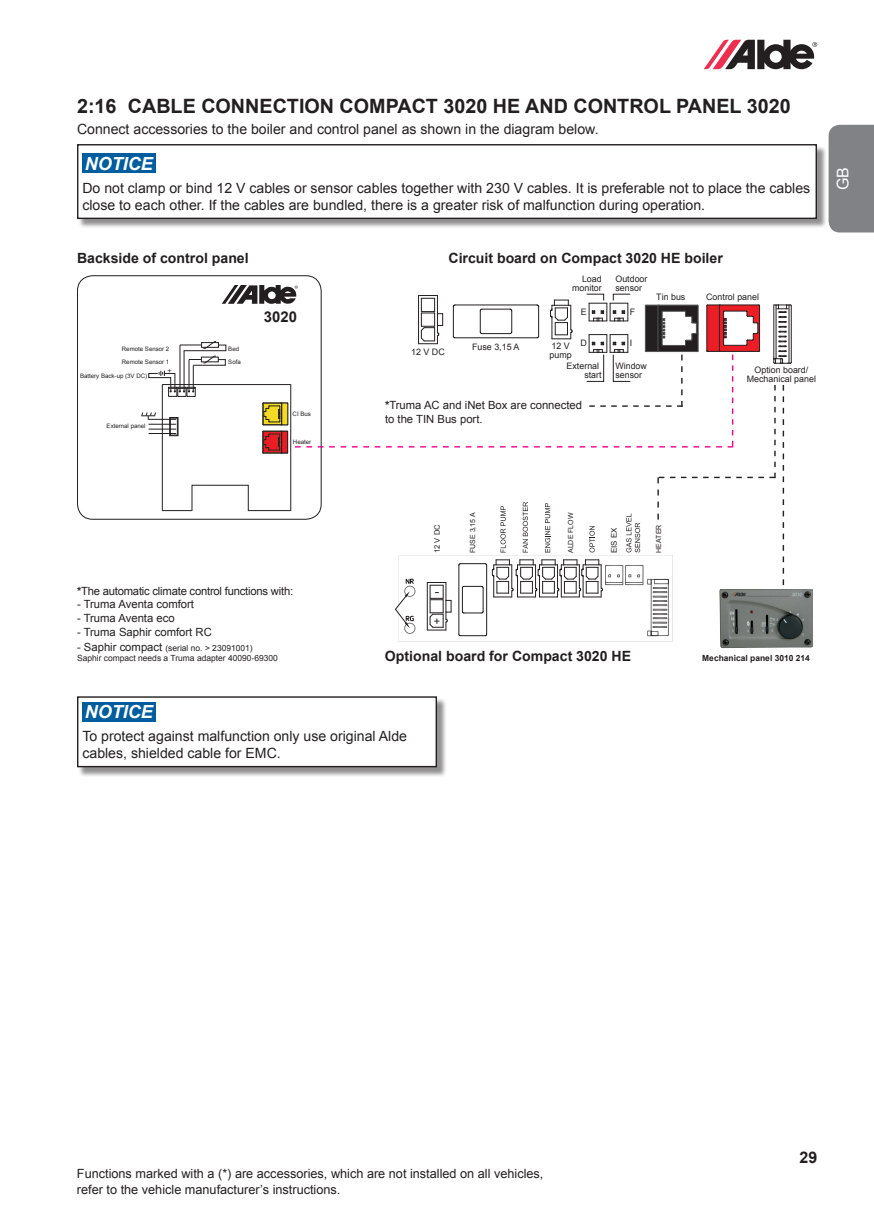
<style>
.page{position:relative;width:874px;height:1225px;background:#fff}
.page>*{position:absolute;margin:0;border:0;box-sizing:border-box;transform-origin:0 0}
.t1{font:700 19.8px "Arial";color:#231f20}
.t2{font:italic 700 18px "Arial";color:#fff}
.t3{font:700 16px "Arial";color:#231f20}
.t4{font:16px "Arial";color:#fff}
.t5{font:700 14.8px "Arial";color:#231f20}
.t6{font:14px/17px "Arial";color:#231f20}
.t7{font:700 14px "Arial";color:#231f20}
.t8{font:13.4px "Arial";color:#231f20}
.t9{font:12.6px/15.2px "Arial";color:#231f20}
.t10{font:11.2px/13.6px "Arial";color:#231f20}
.t11{font:11.2px "Arial";letter-spacing:-.02em;color:#231f20}
.t12{font:11px "Arial";color:#231f20}
.t13{font:8.8px/8.8px "Arial";color:#231f20}
.t14{font:8.4px/10.2px "Arial";color:#231f20}
.t15{font:700 8.4px "Arial";color:#231f20}
.t16{font:7.8px "Arial";color:#231f20}
.t17{font:7.6px "Arial";color:#231f20}
.t18{font:7px "Arial";color:#231f20}
.t19{font:6px "Arial";color:#231f20}
.s1{font-weight:700}
.s2{font-size:11.2px}
</style>
<div class="page">
<svg style="left:704px;top:40px;width:112px;height:29px"></svg>
<div style="left:828px;top:125px;width:45px;height:107px;background:#808285"></div>
<img style="left:720px;top:589px;width:92px;height:59px">
<hr style="left:398px;top:641px;width:274px;height:1px;background:#231f20">
<hr style="left:672px;top:555px;width:1px;height:86px;background:#231f20">
<div style="left:79px;top:145px;width:747px;height:84px;background:#231f20;opacity:.5"></div>
<div style="left:78px;top:145px;width:737px;height:73px;background:#fff"></div>
<div style="left:82px;top:153px;width:74px;height:20px;background:#005e9e"></div>
<div style="left:77px;top:144px;width:739px;height:75px;border:1px solid #231f20"></div>
<div style="left:79px;top:698px;width:367px;height:79px;background:#231f20;opacity:.5"></div>
<div style="left:78px;top:697px;width:358px;height:69px;background:#fff"></div>
<div style="left:82px;top:701px;width:74px;height:20px;background:#005e9e"></div>
<div style="left:77px;top:696px;width:360px;height:71px;border:1px solid #231f20"></div>
<svg style="left:141px;top:285px;width:651px;height:351px"></svg>
<h1 class="t1" style="left:77px;top:93px;width:714px">2:16 CABLE CONNECTION COMPACT 3020 HE AND CONTROL PANEL 3020</h1>
<p class="t6" style="left:77px;top:121px;width:523px">Connect accessories to the boiler and control panel as shown in the diagram below.</p>
<p class="t2" style="left:85px;top:151px;width:70px">NOTICE</p>
<p class="t6" style="left:82px;top:179px;width:729px">Do not clamp or bind 12 V cables or sensor cables together with 230 V cables. It is preferable not to place the cables close to each other. If the cables are bundled, there is a greater risk of malfunction during operation.</p>
<p class="t7" style="left:77px;top:249px;width:173px">Backside of control panel</p>
<p class="t7" style="left:448px;top:249px;width:276px">Circuit board on Compact 3020 HE boiler</p>
<p class="t13" style="left:572px;top:275px;width:31px;text-align:right">Load monitor</p>
<p class="t13" style="left:615px;top:275px;width:34px">Outdoor sensor</p>
<p class="t13" style="left:656px;top:293px;width:31px">Tin bus</p>
<p class="t13" style="left:705px;top:293px;width:54px">Control panel</p>
<p class="t5" style="left:264px;top:306px;width:35px">3020</p>
<p class="t13" style="left:580px;top:308px;width:7px">E</p>
<p class="t13" style="left:629px;top:308px;width:7px">F</p>
<p class="t19" style="left:122px;top:345px;width:49px">Remote Sensor 2</p>
<p class="t19" style="left:122px;top:358px;width:49px">Remote Sensor 1</p>
<p class="t19" style="left:80px;top:371px;width:69px">Battery Back-up (3V DC)</p>
<p class="t19" style="left:228px;top:345px;width:12px">Bed</p>
<p class="t19" style="left:228px;top:358px;width:14px">Sofa</p>
<p class="t13" style="left:411px;top:347px;width:35px">12 V DC</p>
<p class="t13" style="left:549px;top:342px;width:24px">12 V pump</p>
<p class="t13" style="left:472px;top:343px;width:49px">Fuse 3,15 A</p>
<p class="t13" style="left:580px;top:339px;width:8px">D</p>
<p class="t13" style="left:629px;top:339px;width:4px">I</p>
<p class="t13" style="left:566px;top:361px;width:37px;text-align:right">External start</p>
<p class="t13" style="left:615px;top:361px;width:33px">Window sensor</p>
<p class="t13" style="left:746px;top:365px;width:71px;text-align:center">Option board/<br>Mechanical panel</p>
<p class="t19" style="left:107px;top:422px;width:40px">External panel</p>
<p class="t19" style="left:292px;top:409px;width:20px">CI Bus</p>
<p class="t10" style="left:385px;top:398px;width:198px"><span class="s1">*</span>Truma AC and iNet Box are connected to the TIN Bus port.</p>
<p class="t19" style="left:293px;top:437px;width:20px">Heater</p>
<p class="t4" style="left:832px;top:190px;width:25px;rotate:-90deg">GB</p>
<p class="t11" style="left:77px;top:583px;width:217px"><span class="s1">*</span>The automatic climate control functions with:</p>
<p class="t10" style="left:77px;top:598px;width:118px">- Truma Aventa comfort</p>
<p class="t10" style="left:77px;top:611px;width:99px">- Truma Aventa eco</p>
<p class="t10" style="left:77px;top:625px;width:136px">- Truma Saphir comfort RC</p>
<p class="t14" style="left:77px;top:643px;width:202px"><span class="s2">- Saphir compact</span> (serial no. &gt; 23091001)<br>Saphir compact needs a Truma adapter 40090-69300</p>
<p class="t17" style="left:432px;top:553px;width:30px;rotate:-90deg">12 V DC</p>
<p class="t8" style="left:434px;top:582px;width:6px">-</p>
<p class="t12" style="left:433px;top:613px;width:8px">+</p>
<p class="t18" style="left:467px;top:553px;width:42px;rotate:-90deg">FUSE 3,15 A</p>
<p class="t18" style="left:565px;top:553px;width:42px;rotate:-90deg">ALDE FLOW</p>
<p class="t16" style="left:608px;top:553px;width:27px;rotate:-90deg">EIS EX</p>
<p class="t18" style="left:653px;top:553px;width:30px;rotate:-90deg">HEATER</p>
<p class="t7" style="left:385px;top:646px;width:247px">Optional board for Compact 3020 HE</p>
<p class="t15" style="left:702px;top:653px;width:109px">Mechanical panel 3010 214</p>
<p class="t2" style="left:85px;top:699px;width:70px">NOTICE</p>
<p class="t6" style="left:82px;top:727px;width:326px">To protect against malfunction only use original Alde cables, shielded cable for EMC.</p>
<p class="t9" style="left:77px;top:1166px;width:468px">Functions marked with a (*) are accessories, which are not installed on all vehicles, refer to the vehicle manufacturer’s instructions.</p>
<p class="t3" style="left:799px;top:1146px;width:19px">29</p>
</div>
